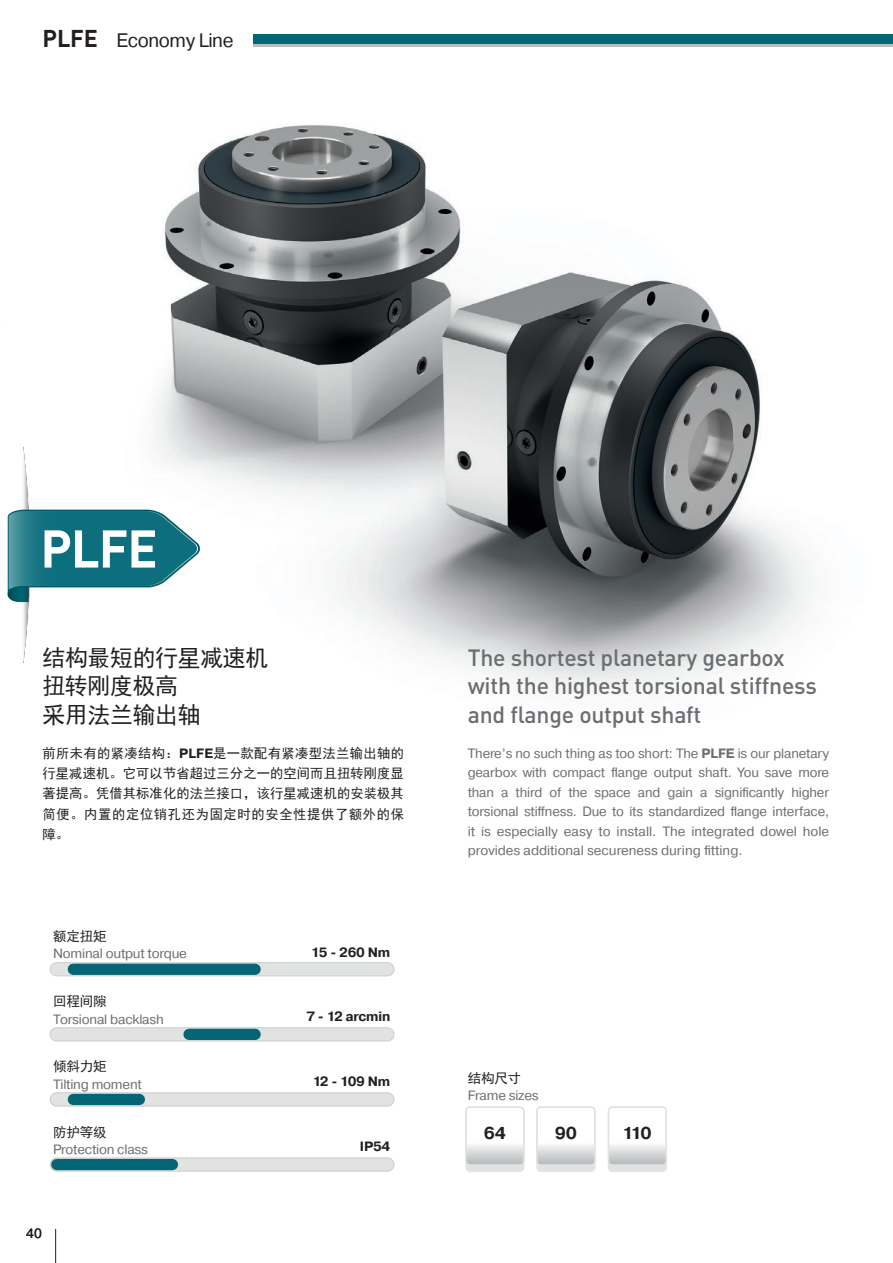
<style>
.page{position:relative;width:893px;height:1263px;background:#fff}
.page>*{position:absolute;margin:0;border:0;box-sizing:border-box;transform-origin:0 0}
._01Headline{font:700 52.2px "DIN Pro";color:#fff;scale:.96 1}
._02Sub_Headline{font:500 23.25px/28.5px "DIN Pro";letter-spacing:-.01em;color:#6c6d70}
._02Sub_Headline-2{font:23.25px "Sim Hei";letter-spacing:-.01em;color:#231f20}
.t1{font:19.5px "Pragmatica";letter-spacing:-.02em;color:#231f20}
.t2{font:700 17.25px "Pragmatica";letter-spacing:-.04em;color:#231f20}
.t3{font:13.5px/19.5px "Pragmatica";letter-spacing:-.015em;color:#6c6d70;text-align:justify}
.t4{font:13.5px/20.2px "Sim Hei";letter-spacing:.01em;color:#231f20;text-align:justify}
.t5{font:700 13.5px "Pragmatica";letter-spacing:-.015em;color:#231f20}
.t6{font:13.5px "Pragmatica";color:#231f20}
.s1{font-family:"DIN Pro";font-weight:700;font-size:24px}
.s2{font-family:"Pragmatica";font-weight:700}
.s3{font-weight:700}
</style>
<div class="page">
<hr style="left:55px;top:1229px;width:1px;height:34px;background:#231f20">
<img style="left:23px;top:125px;width:788px;height:567px">
<div style="left:50px;top:963px;width:344px;height:13px;background:#e0e3e0;border-radius:7px"></div>
<div style="left:50px;top:962px;width:344px;height:14px;border:1px solid #cbcecd;border-radius:7px"></div>
<div style="left:50px;top:1028px;width:344px;height:13px;background:#e0e3e0;border-radius:7px"></div>
<div style="left:50px;top:1027px;width:344px;height:14px;border:1px solid #cbcecd;border-radius:7px"></div>
<div style="left:50px;top:1093px;width:344px;height:13px;background:#e0e3e0;border-radius:7px"></div>
<div style="left:50px;top:1092px;width:344px;height:14px;border:1px solid #cbcecd;border-radius:7px"></div>
<div style="left:50px;top:1158px;width:344px;height:13px;background:#e0e3e0;border-radius:7px"></div>
<div style="left:50px;top:1157px;width:344px;height:14px;border:1px solid #cbcecd;border-radius:7px"></div>
<div style="left:73px;top:964px;width:182px;height:11px;background:#066575"></div>
<div style="left:189px;top:1029px;width:66px;height:11px;background:#066575"></div>
<div style="left:73px;top:1094px;width:66px;height:11px;background:#066575"></div>
<div style="left:57px;top:1159px;width:115px;height:11px;background:#066575"></div>
<div style="left:466px;top:1113px;width:58px;height:58px;background:#e0e3e0;border-radius:4px"></div>
<div style="left:465px;top:1113px;width:59px;height:59px;border:1px solid #e0e3e0;border-radius:4px"></div>
<div style="left:466px;top:1107px;width:58px;height:58px;background:#fff;border-radius:4px"></div>
<svg style="left:466px;top:1145px;width:58px;height:20px"></svg>
<div style="left:465px;top:1106px;width:59px;height:59px;border:1px solid #e0e3e0;border-radius:4px"></div>
<div style="left:537px;top:1113px;width:58px;height:58px;background:#e0e3e0;border-radius:4px"></div>
<div style="left:536px;top:1113px;width:59px;height:59px;border:1px solid #e0e3e0;border-radius:4px"></div>
<div style="left:537px;top:1107px;width:58px;height:58px;background:#fff;border-radius:4px"></div>
<svg style="left:537px;top:1145px;width:58px;height:20px"></svg>
<div style="left:536px;top:1106px;width:59px;height:59px;border:1px solid #e0e3e0;border-radius:4px"></div>
<div style="left:608px;top:1113px;width:58px;height:58px;background:#e0e3e0;border-radius:4px"></div>
<div style="left:608px;top:1113px;width:59px;height:59px;border:1px solid #e0e3e0;border-radius:4px"></div>
<div style="left:608px;top:1107px;width:58px;height:58px;background:#fff;border-radius:4px"></div>
<svg style="left:608px;top:1145px;width:58px;height:20px"></svg>
<div style="left:608px;top:1106px;width:59px;height:59px;border:1px solid #e0e3e0;border-radius:4px"></div>
<img style="left:7px;top:516px;width:1px;height:80px">
<img style="left:19px;top:446px;width:14px;height:216px">
<svg style="left:8px;top:510px;width:193px;height:92px"></svg>
<div style="left:254px;top:34px;width:639px;height:11px;background:#006777"></div>
<hr style="left:254px;top:45px;width:639px;height:2px;background:#bcbdc0">
<p class="t1" style="left:43px;top:28px;width:193px"><span class="s1">PLFE</span> Economy Line</p>
<p class="_01Headline" style="left:40px;top:508px;width:124px">PLFE</p>
<p class="_02Sub_Headline-2" style="left:43px;top:646px;width:227px">结构最短的行星减速机</p>
<p class="_02Sub_Headline-2" style="left:43px;top:674px;width:137px">扭转刚度极高</p>
<p class="_02Sub_Headline-2" style="left:43px;top:703px;width:160px">采用法兰输出轴</p>
<p class="t4" style="left:43px;top:743px;width:363px">前所未有的紧凑结构：<span class="s2">PLFE</span>是一款配有紧凑型法兰输出轴的行星减速机。它可以节省超过三分之一的空间而且扭转刚度显著提高。凭借其标准化的法兰接口，该行星减速机的安装极其简便。内置的定位销孔还为固定时的安全性提供了额外的保障。</p>
<p class="t4" style="left:53px;top:926px;width:55px">额定扭矩</p>
<p class="t3" style="left:53px;top:944px;width:135px">Nominal output torque</p>
<p class="t4" style="left:53px;top:991px;width:55px">回程间隙</p>
<p class="t3" style="left:53px;top:1009px;width:112px">Torsional backlash</p>
<p class="t4" style="left:53px;top:1056px;width:55px">倾斜力矩</p>
<p class="t3" style="left:53px;top:1074px;width:90px">Tilting moment</p>
<p class="t4" style="left:53px;top:1122px;width:55px">防护等级</p>
<p class="t3" style="left:53px;top:1140px;width:96px">Protection class</p>
<p class="t6" style="left:26px;top:1225px;width:17px">40</p>
<p class="t5" style="left:311px;top:943px;width:81px">15 - 260 Nm</p>
<p class="t5" style="left:306px;top:1007px;width:85px">7 - 12 arcmin</p>
<p class="t5" style="left:313px;top:1073px;width:79px">12 - 109 Nm</p>
<p class="t5" style="left:360px;top:1138px;width:32px">IP54</p>
<p class="_02Sub_Headline" style="left:468px;top:642px;width:351px">The shortest planetary gearbox with the highest torsional stiffness</p>
<p class="_02Sub_Headline" style="left:468px;top:699px;width:235px">and flange output shaft</p>
<p class="t3" style="left:468px;top:744px;width:363px">There’s no such thing as too short: The <span class="s3">PLFE</span> is our planetary gearbox with compact flange output shaft. You save more than a third of the space and gain a significantly higher torsional stiffness. Due to its standardized flange interface, it is especially easy to install. The integrated dowel hole provides additional secureness during fitting.</p>
<p class="t4" style="left:468px;top:1068px;width:55px">结构尺寸</p>
<p class="t3" style="left:468px;top:1086px;width:72px">Frame sizes</p>
<p class="t2" style="left:484px;top:1122px;width:24px">64</p>
<p class="t2" style="left:555px;top:1122px;width:24px">90</p>
<p class="t2" style="left:622px;top:1122px;width:31px">110</p>
</div>
